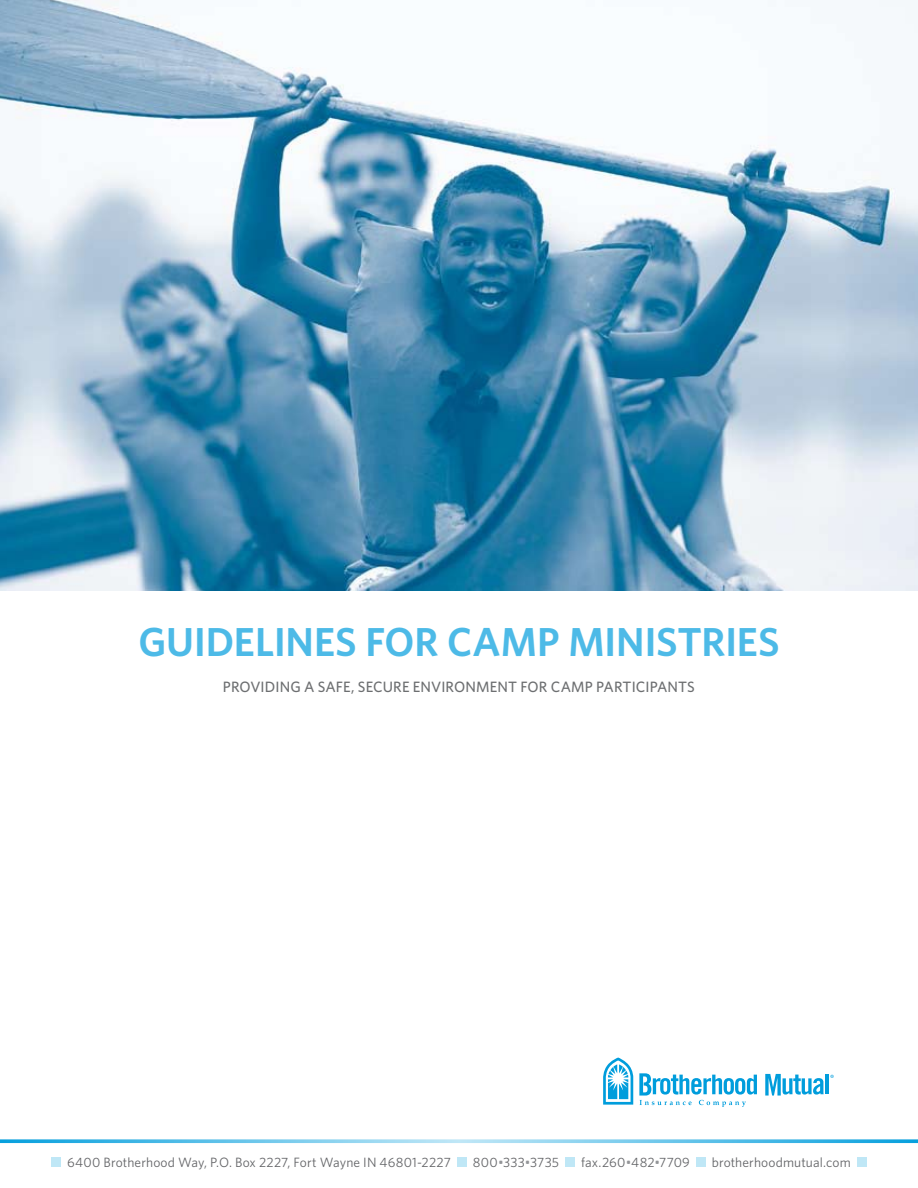
<style>
.page{position:relative;width:918px;height:1188px;background:#fff}
.page>*{position:absolute;margin:0;border:0;box-sizing:border-box;transform-origin:0 0}
.t1{font:600 40.5px "Whitney";color:#4dbae7}
.t2{font:500 15px "Whitney";letter-spacing:.005em;color:#6d6f71}
.t3{font:13.5px "Whitney";letter-spacing:.015em;color:#636467}
.s1{color:#939598}
</style>
<div class="page">
<hr style="left:825px;top:1075px;width:4px;height:19px;background:#009ddc">
<svg style="left:765px;top:1074px;width:59px;height:22px"></svg>
<svg style="left:639px;top:1073px;width:118px;height:34px"></svg>
<svg style="left:603px;top:1058px;width:30px;height:47px"></svg>
<svg style="left:830px;top:1075px;width:4px;height:3px"></svg>
<div style="left:51px;top:1157px;width:10px;height:10px;background:#bfe7f6"></div>
<div style="left:457px;top:1157px;width:10px;height:10px;background:#bfe7f6"></div>
<div style="left:565px;top:1157px;width:10px;height:10px;background:#bfe7f6"></div>
<div style="left:696px;top:1157px;width:10px;height:10px;background:#bfe7f6"></div>
<div style="left:857px;top:1157px;width:10px;height:10px;background:#bfe7f6"></div>
<svg style="left:0;top:1139px;width:918px;height:4px;background:#72c8eb"></svg>
<img style="left:0;top:0;width:918px;height:591px">
<h1 class="t1" style="left:138px;top:618px;width:453px">GUIDELINES FOR CAMP MINIS</h1>
<h1 class="t1" style="left:677px;top:618px;width:44px">TRIES</h1>
<p class="t2" style="left:223px;top:678px;width:474px">PROVIDING A SAFE, SECURE ENVIRONMENT FOR CAMP PARTICIPANTS</p>
<p class="t3" style="left:67px;top:1154px;width:385px">6400 Brotherhood Way, P.O. Box 2227, Fort Wayne IN 46801-2227</p>
<p class="t3" style="left:473px;top:1154px;width:88px">800<span class="s1">•</span>333<span class="s1">•</span>3735</p>
<p class="t3" style="left:581px;top:1154px;width:110px">fax.260<span class="s1">•</span>482<span class="s1">•</span>7709</p>
<p class="t3" style="left:712px;top:1154px;width:140px">brotherhoodmutual.com</p>
</div>
